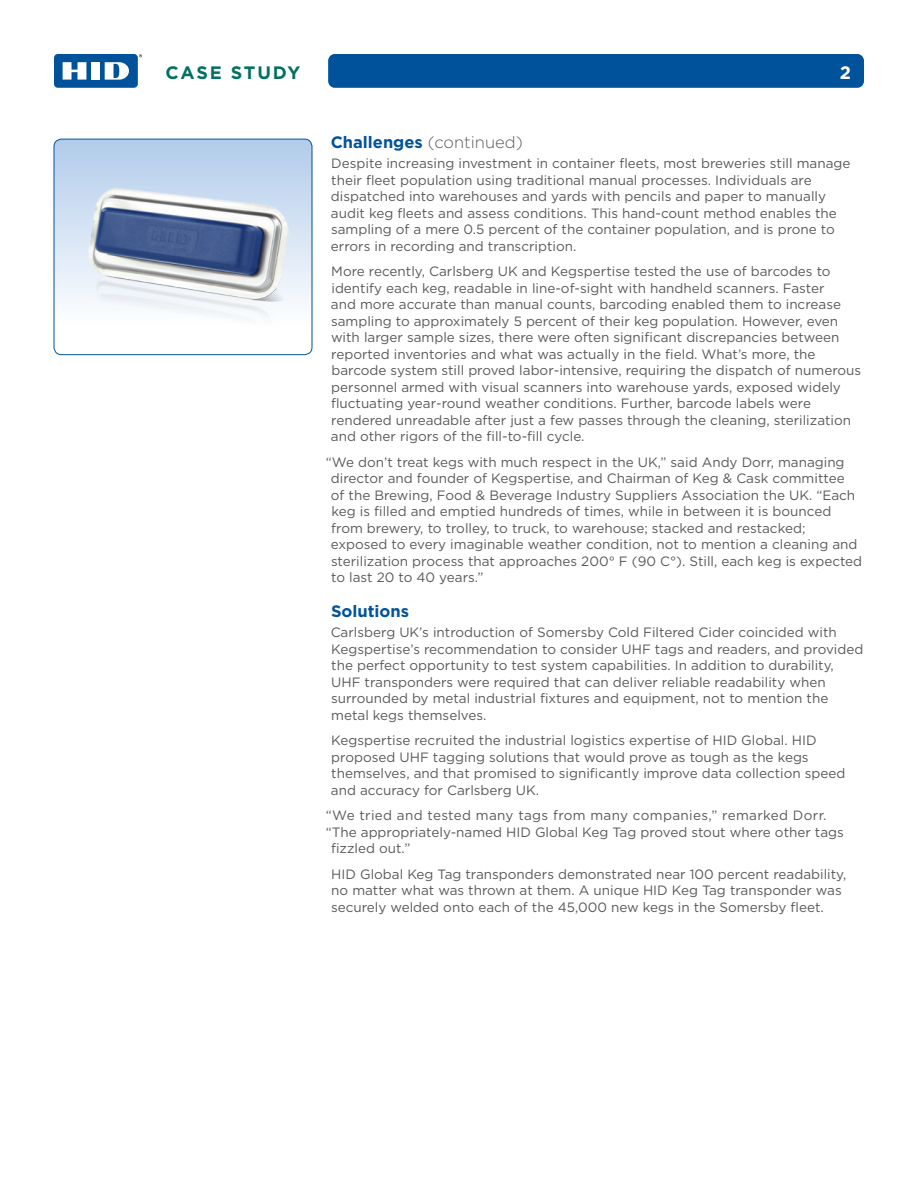
<style>
.page{position:relative;width:918px;height:1188px;background:#fff}
.page>*{position:absolute;margin:0;border:0;box-sizing:border-box;transform-origin:0 0}
.t1{font:700 18px "Gotham";letter-spacing:.1em;color:#007161}
.t2{font:700 18px "Gotham";color:#fff}
.Section_sub_heads__b{font:300 16.5px "Gotham";color:#58595b}
.Section_sub_heads__b-2{font:700 16.5px "Gotham";color:#00539b}
.Body{font:13.5px/16.5px "Gotham";color:#58595b}
.Body-2{font:13.5px "Gotham";letter-spacing:.025em;color:#58595b}
.s1{font-weight:700;color:#00539b}
</style>
<div class="page">
<div style="left:328px;top:54px;width:536px;height:34px;background:#00539b;border-radius:7px"></div>
<div style="left:54px;top:54px;width:84px;height:34px;background:#00539b;border-radius:4px"></div>
<div style="left:91px;top:62px;width:9px;height:18px;background:#fff"></div>
<svg style="left:63px;top:62px;width:23px;height:18px"></svg>
<svg style="left:105px;top:62px;width:24px;height:18px"></svg>
<svg style="left:54px;top:139px;width:258px;height:216px"></svg>
<img style="left:53px;top:146px;width:260px;height:206px">
<h1 class="t1" style="left:166px;top:60px;width:136px">CASE STUDY</h1>
<p class="t2" style="left:840px;top:60px;width:13px">2</p>
<p class="Section_sub_heads__b" style="left:331px;top:132px;width:194px"><span class="s1">Challenges</span> (continued)</p>
<p class="Body" style="left:331px;top:155px;width:521px">Despite increasing investment in container fleets, most breweries still manage their fleet population using traditional manual processes. Individuals are dispatched into warehouses and yards with pencils and paper to manually audit keg fleets and assess conditions. This hand-count method enables the sampling of a mere 0.5 percent of the container population, and is prone to errors in recording and transcription.</p>
<p class="Body" style="left:331px;top:263px;width:532px">More recently, Carlsberg UK and Kegspertise tested the use of barcodes to identify each keg, readable in line-of-sight with handheld scanners. Faster<br>and more accurate than manual counts, barcoding enabled them to increase sampling to approximately 5 percent of their keg population. However, even with larger sample sizes, there were often significant discrepancies between reported inventories and what was actually in the field. What’s more, the barcode system still proved labor-intensive, requiring the dispatch of numerous personnel armed with visual scanners into warehouse yards, exposed widely fluctuating year-round weather conditions. Further, barcode labels were rendered unreadable after just a few passes through the cleaning, sterilization and other rigors of the fill-to-fill cycle.</p>
<p class="Body" style="left:331px;top:453px;width:533px;text-indent:-5px">“We don’t treat kegs with much respect in the UK,” said Andy Dorr, managing director and founder of Kegspertise, and Chairman of Keg &amp; Cask committee<br>of the Brewing, Food &amp; Beverage Industry Suppliers Association the UK. “Each keg is filled and emptied hundreds of times, while in between it is bounced from brewery, to trolley, to truck, to warehouse; stacked and restacked; exposed to every imaginable weather condition, not to mention a cleaning and sterilization process that approaches 200° F (90 C°). Still, each keg is expected to last 20 to 40 years.”</p>
<p class="Section_sub_heads__b-2" style="left:331px;top:601px;width:80px">Solutions</p>
<p class="Body" style="left:331px;top:624px;width:534px">Carlsberg UK’s introduction of Somersby Cold Filtered Cider coincided with Kegspertise’s recommendation to consider UHF tags and readers, and provided the perfect opportunity to test system capabilities. In addition to durability, UHF transponders were required that can deliver reliable readability when surrounded by metal industrial fixtures and equipment, not to mention the metal kegs themselves.</p>
<p class="Body" style="left:331px;top:732px;width:516px">Kegspertise recruited the industrial logistics expertise of HID Global. HID proposed UHF tagging solutions that would prove as tough as the kegs themselves, and that promised to significantly improve data collection speed and accuracy for Carlsberg UK.</p>
<p class="Body-2" style="left:326px;top:807px;width:502px">“We tried and tested many tags from many companies,” remarked Dorr.</p>
<p class="Body" style="left:326px;top:824px;width:519px">“The appropriately-named HID Global Keg Tag proved stout where other tags</p>
<p class="Body" style="left:331px;top:840px;width:81px">fizzled out.”</p>
<p class="Body" style="left:331px;top:865px;width:517px">HID Global Keg Tag transponders demonstrated near 100 percent readability, no matter what was thrown at them. A unique HID Keg Tag transponder was securely welded onto each of the 45,000 new kegs in the Somersby fleet.</p>
</div>
